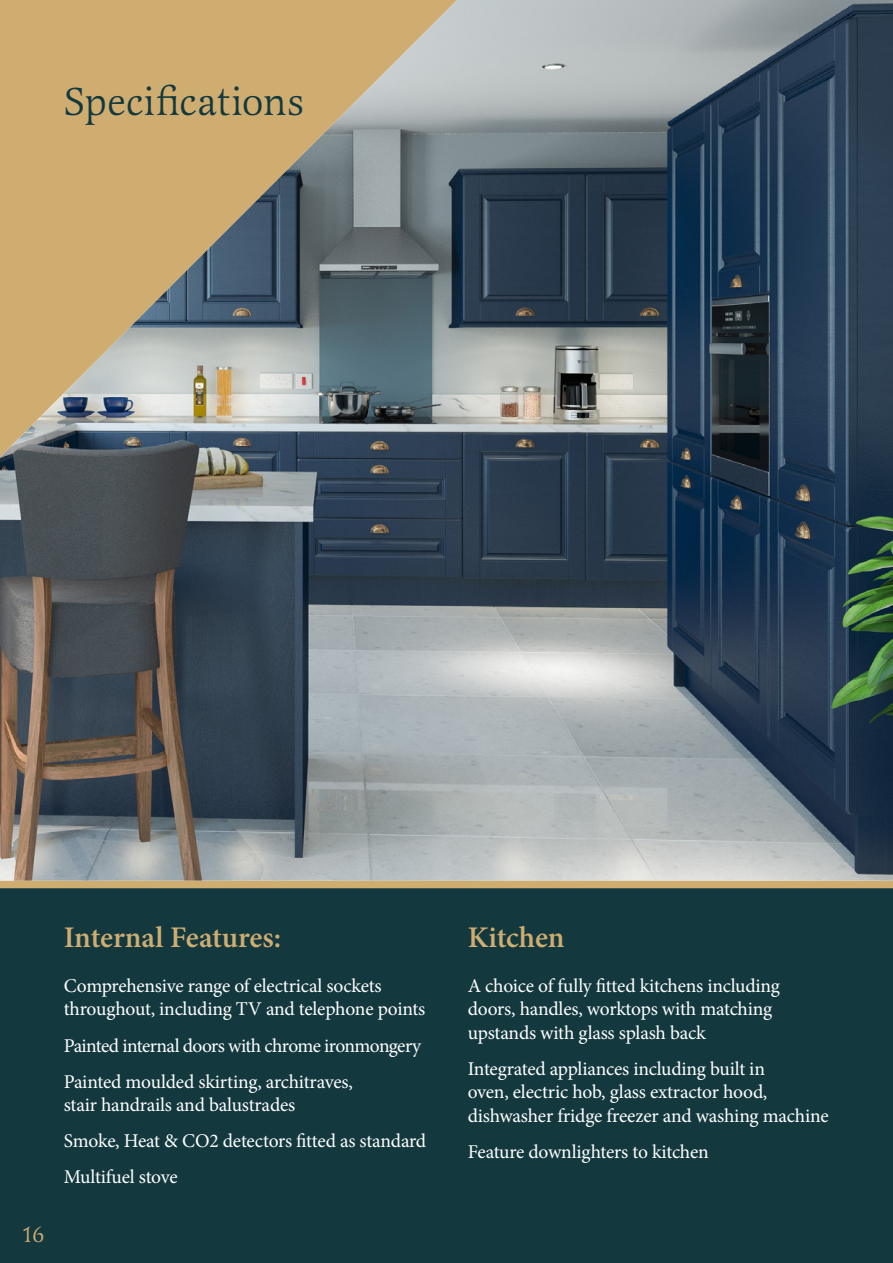
<style>
.page{position:relative;width:893px;height:1263px;background:#fff}
.page>*{position:absolute;margin:0;border:0;box-sizing:border-box;transform-origin:0 0}
.t1{font:40.5px "Latienne Pro";letter-spacing:-.005em;color:#13393f}
.t2{font:600 30px "Minion Pro";letter-spacing:-.005em;color:#cfad71}
.t3{font:22.5px "Latienne Pro";color:#cfad71}
.t4{font:19.5px/23.4px "Minion Pro";letter-spacing:-.015em;color:#fff}
.t5{font:19.5px "Minion Pro";letter-spacing:-.035em;color:#fff}
</style>
<div class="page">
<div style="left:0;top:884px;width:893px;height:379px;background:#13393f"></div>
<img style="left:0;top:0;width:893px;height:881px">
<div style="left:0;top:881px;width:893px;height:7px;background:#cfad71"></div>
<p class="t1" style="left:64px;top:77px;width:242px">Specifications</p>
<p class="t3" style="left:21px;top:1221px;width:25px">16</p>
<p class="t2" style="left:64px;top:917px;width:219px">Internal Features:</p>
<p class="t4" style="left:64px;top:974px;width:363px">Comprehensive range of electrical sockets throughout, including TV and telephone points</p>
<p class="t5" style="left:64px;top:1032px;width:359px">Painted internal doors with chrome ironmongery</p>
<p class="t4" style="left:64px;top:1070px;width:291px">Painted moulded skirting, architraves, stair handrails and balustrades</p>
<p class="t4" style="left:64px;top:1129px;width:364px">Smoke, Heat &amp; CO2 detectors fitted as standard</p>
<p class="t4" style="left:64px;top:1165px;width:115px">Multifuel stove</p>
<p class="t2" style="left:468px;top:917px;width:98px">Kitchen</p>
<p class="t4" style="left:468px;top:974px;width:314px">A choice of fully fitted kitchens including doors, handles, worktops with matching upstands with glass splash back</p>
<p class="t4" style="left:468px;top:1057px;width:362px">Integrated appliances including built in<br>oven, electric hob, glass extractor hood, dishwasher fridge freezer and washing machine</p>
<p class="t4" style="left:468px;top:1140px;width:243px">Feature downlighters to kitchen</p>
</div>
